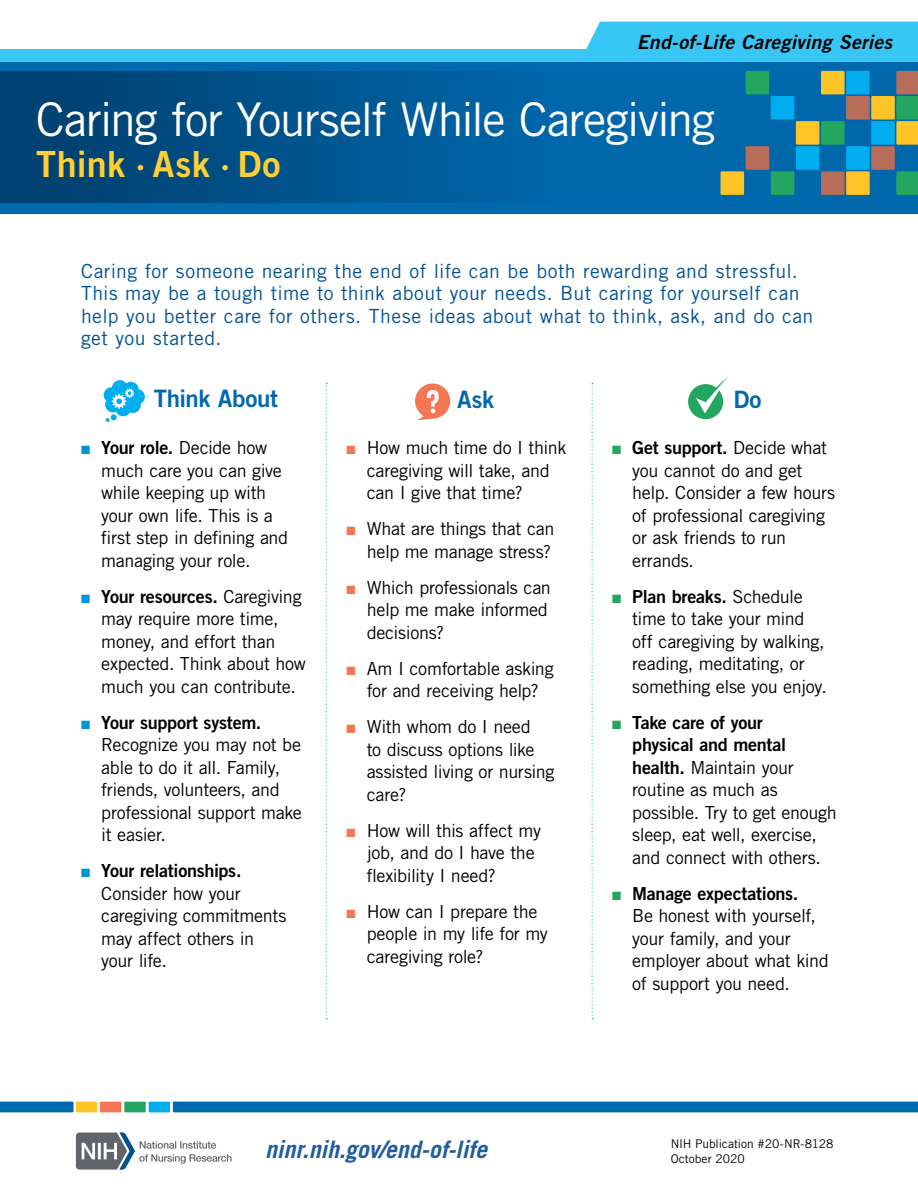
<style>
.page{position:relative;width:918px;height:1188px;background:#fff}
.page>*{position:absolute;margin:0;border:0;box-sizing:border-box;transform-origin:0 0}
.t1{font:46.5px "Trade Gothic LT Std";letter-spacing:-.035em;color:#fff}
.t2{font:36px "Trade Gothic LT Std Bd 2";letter-spacing:.01em;color:#ffcf34}
.t3{font:italic 700 24px "Trade Gothic LT Std";letter-spacing:-.005em;color:#215e9e}
.t4{font:24px "Trade Gothic LT Std Bd 2";letter-spacing:-.015em;color:#0068ac}
.t5{font:19.5px/22.5px "Trade Gothic LT Std";letter-spacing:.025em;color:#005295}
.t6{font:19.5px "Trade Gothic LT Std Bd 2 Obl";letter-spacing:.015em;color:#000}
.t7{font:18px/22.5px "Trade Gothic LT Std";letter-spacing:-.02em;color:#000}
.t8{font:18px/22.5px "Trade Gothic LT Std Bd 2";letter-spacing:-.015em;color:#000}
.t9{font:12px/15px "Trade Gothic LT Std";color:#000}
.s1{color:#0095da}
.s2{font-family:"Trade Gothic LT Std"}
.s3{color:#f47654}
.s4{color:#22a660}
.s5{font-family:"Trade Gothic LT Std Bd 2"}
</style>
<div class="page">
<div style="left:0;top:49px;width:918px;height:54px;background:#38c6f4"></div>
<div style="left:0;top:62px;width:918px;height:152px;background:#0068ac"></div>
<div style="left:0;top:71px;width:918px;height:132px;background:linear-gradient(to right,#004476,#0071ba)"></div>
<svg style="left:896px;top:171px;width:22px;height:24px"></svg>
<div style="left:846px;top:171px;width:24px;height:24px;background:#ffc425"></div>
<div style="left:721px;top:171px;width:23px;height:24px;background:#ffc425"></div>
<div style="left:771px;top:171px;width:23px;height:24px;background:#22a660"></div>
<div style="left:846px;top:146px;width:24px;height:24px;background:#00aeef"></div>
<div style="left:796px;top:146px;width:23px;height:24px;background:#00aeef"></div>
<div style="left:821px;top:171px;width:24px;height:24px;background:#b76d59"></div>
<div style="left:746px;top:146px;width:23px;height:24px;background:#b76d59"></div>
<svg style="left:573px;top:22px;width:345px;height:123px"></svg>
<div style="left:871px;top:146px;width:24px;height:24px;background:#b76d59"></div>
<div style="left:746px;top:71px;width:23px;height:23px;background:#22a660"></div>
<svg style="left:0;top:1102px;width:918px;height:10px;background:#106fa7"></svg>
<svg style="left:104px;top:380px;width:41px;height:42px"></svg>
<svg style="left:415px;top:384px;width:35px;height:36px"></svg>
<div style="left:688px;top:384px;width:35px;height:35px;background:#22a660;border-radius:50%"></div>
<svg style="left:695px;top:377px;width:33px;height:36px"></svg>
<svg style="left:326px;top:383px;width:1px;height:636px"></svg>
<svg style="left:592px;top:383px;width:1px;height:636px"></svg>
<svg style="left:76px;top:1133px;width:156px;height:37px"></svg>
<p class="t6" style="left:637px;top:30px;width:257px">End-of-Life Caregiving Series</p>
<h1 class="t1" style="left:36px;top:92px;width:680px">Caring for Yourself While Caregiving</h1>
<h2 class="t2" style="left:36px;top:142px;width:246px">Think · Ask · Do</h2>
<p class="t5" style="left:81px;top:260px;width:734px">Caring for someone nearing the end of life can be both rewarding and stressful.<br>This may be a tough time to think about your needs. But caring for yourself can help you better care for others. These ideas about what to think, ask, and do can get you started.</p>
<h3 class="t4" style="left:154px;top:384px;width:126px">Think About</h3>
<p class="t8" style="left:81px;top:436px;width:188px"><span class="s1">■</span> Your role. <span class="s2">Decide how</span></p>
<p class="t7" style="left:101px;top:459px;width:189px">much care you can give while keeping up with your own life. This is a first step in defining and managing your role.</p>
<p class="t8" style="left:81px;top:585px;width:222px"><span class="s1">■</span> Your resources. <span class="s2">Caregiving</span></p>
<p class="t7" style="left:101px;top:608px;width:206px">may require more time, money, and effort than expected. Think about how much you can contribute.</p>
<p class="t8" style="left:81px;top:711px;width:182px"><span class="s1">■</span> Your support system.</p>
<p class="t7" style="left:101px;top:734px;width:202px">Recognize you may not be able to do it all. Family, friends, volunteers, and professional support make it easier.</p>
<p class="t8" style="left:81px;top:859px;width:162px"><span class="s1">■</span> Your relationships.</p>
<p class="t7" style="left:101px;top:882px;width:187px">Consider how your caregiving commitments may affect others in your life.</p>
<h3 class="t4" style="left:457px;top:384px;width:38px">Ask</h3>
<p class="t7" style="left:367px;top:437px;width:201px;text-indent:-20px"><span class="s3">■</span> How much time do I think caregiving will take, and can I give that time?</p>
<p class="t7" style="left:346px;top:518px;width:210px;text-align:right"><span class="s3">■</span> What are things that can help me manage stress?</p>
<p class="t7" style="left:367px;top:576px;width:186px;text-indent:-20px"><span class="s3">■</span> Which professionals can help me make informed decisions?</p>
<p class="t7" style="left:346px;top:657px;width:209px;text-align:center"><span class="s3">■</span> Am I comfortable asking for and receiving help?</p>
<p class="t7" style="left:367px;top:716px;width:189px;text-indent:-20px"><span class="s3">■</span> With whom do I need<br>to discuss options like assisted living or nursing care?</p>
<p class="t7" style="left:367px;top:819px;width:176px;text-indent:-20px"><span class="s3">■</span> How will this affect my job, and do I have the flexibility I need?</p>
<p class="t7" style="left:367px;top:900px;width:183px;text-indent:-20px"><span class="s3">■</span> How can I prepare the people in my life for my caregiving role?</p>
<h3 class="t4" style="left:734px;top:384px;width:30px">Do</h3>
<p class="t8" style="left:612px;top:436px;width:217px"><span class="s4">■</span> Get support. <span class="s2">Decide what</span></p>
<p class="t7" style="left:632px;top:459px;width:204px">you cannot do and get help. Consider a few hours of professional caregiving or ask friends to run errands.</p>
<p class="t8" style="left:612px;top:585px;width:192px"><span class="s4">■</span> Plan breaks. <span class="s2">Schedule</span></p>
<p class="t7" style="left:632px;top:608px;width:196px">time to take your mind off caregiving by walking, reading, meditating, or something else you enjoy.</p>
<p class="t8" style="left:632px;top:711px;width:155px;text-indent:-20px"><span class="s4">■</span> Take care of your physical and mental</p>
<p class="t7" style="left:632px;top:756px;width:206px"><span class="s5">health.</span> Maintain your routine as much as possible. Try to get enough sleep, eat well, exercise, and connect with others.</p>
<p class="t8" style="left:612px;top:882px;width:188px"><span class="s4">■</span> Manage expectations.</p>
<p class="t7" style="left:632px;top:905px;width:198px">Be honest with yourself, your family, and your employer about what kind of support you need.</p>
<h3 class="t3" style="left:265px;top:1135px;width:224px">ninr.nih.gov/end-of-life</h3>
<p class="t9" style="left:671px;top:1136px;width:164px">NIH Publication #20-NR-8128<br>October 2020</p>
</div>
